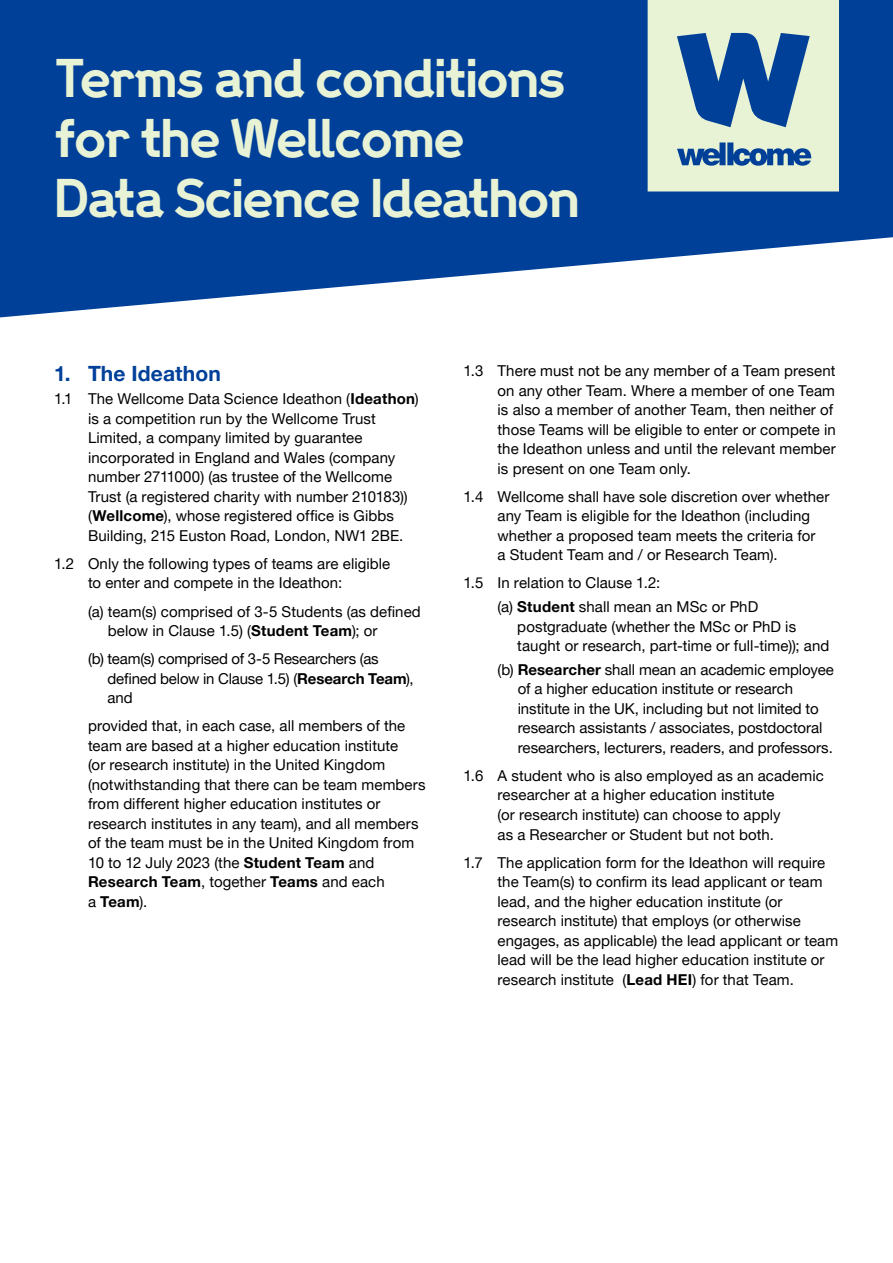
<style>
.page{position:relative;width:893px;height:1263px;background:#fff}
.page>*{position:absolute;margin:0;border:0;box-sizing:border-box;transform-origin:0 0}
.Page_heading_H1{font:700 48px/60px "Wellcome";letter-spacing:-.04em;color:#e8f2d5}
.Sub_head_H2{font:700 21px "Helvetica Neue LT Pro";letter-spacing:.005em;color:#004099}
.Body_Copy_Indent_P{font:15px/19.5px "Helvetica Neue LT Pro";letter-spacing:.005em;color:#000}
.Body_Copy_Indent_P-2{font:15px/19.5px "Helvetica Neue LT Pro";letter-spacing:-.015em;color:#000}
.s1{font-weight:700}
</style>
<div class="page">
<svg style="left:0;top:0;width:893px;height:317px;background:#245ba7"></svg>
<svg style="left:648px;top:0;width:191px;height:191px;background:#a9c2c4"></svg>
<h1 class="Page_heading_H1" style="left:54px;top:48px;width:528px">Terms and conditions for the Wellcome<br>Data Science Ideathon</h1>
<h2 class="Sub_head_H2" style="left:54px;top:360px;width:168px">1. The Ideathon</h2>
<p class="Body_Copy_Indent_P" style="left:88px;top:389px;width:332px;text-indent:-34px">1.1 The Wellcome Data Science Ideathon (<span class="s1">Ideathon</span>) is a competition run by the Wellcome Trust Limited, a company limited by guarantee incorporated in England and Wales (company number 2711000) (as trustee of the Wellcome Trust (a registered charity with number 210183)) (<span class="s1">Wellcome</span>), whose registered office is Gibbs Building, 215 Euston Road, London, NW1 2BE.</p>
<p class="Body_Copy_Indent_P" style="left:88px;top:553px;width:304px;text-indent:-34px">1.2 Only the following types of teams are eligible to enter and compete in the Ideathon:</p>
<p class="Body_Copy_Indent_P" style="left:108px;top:601px;width:315px;text-indent:-20px">(a) team(s) comprised of 3-5 Students (as defined below in Clause 1.5) (<span class="s1">Student Team</span>); or</p>
<p class="Body_Copy_Indent_P-2" style="left:108px;top:648px;width:308px;text-indent:-20px">(b) team(s) comprised of 3-5 Researchers (as defined below in Clause 1.5) (<span class="s1">Research Team</span>), and</p>
<p class="Body_Copy_Indent_P" style="left:88px;top:715px;width:339px">provided that, in each case, all members of the team are based at a higher education institute<br>(or research institute) in the United Kingdom (notwithstanding that there can be team members from different higher education institutes or research institutes in any team), and all members of the team must be in the United Kingdom from 10 to 12 July 2023 (the <span class="s1">Student Team</span> and <span class="s1">Research Team</span>, together <span class="s1">Teams</span> and each<br>a <span class="s1">Team</span>).</p>
<p class="Body_Copy_Indent_P" style="left:497px;top:361px;width:340px;text-indent:-34px">1.3 There must not be any member of a Team present on any other Team. Where a member of one Team is also a member of another Team, then neither of those Teams will be eligible to enter or compete in the Ideathon unless and until the relevant member is present on one Team only.</p>
<p class="Body_Copy_Indent_P" style="left:497px;top:486px;width:333px;text-indent:-34px">1.4 Wellcome shall have sole discretion over whether any Team is eligible for the Ideathon (including whether a proposed team meets the criteria for<br>a Student Team and / or Research Team).</p>
<p class="Body_Copy_Indent_P" style="left:463px;top:573px;width:198px">1.5 In relation to Clause 1.2:</p>
<p class="Body_Copy_Indent_P" style="left:517px;top:597px;width:314px;text-indent:-20px">(a) <span class="s1">Student</span> shall mean an MSc or PhD postgraduate (whether the MSc or PhD is taught or research, part-time or full-time)); and</p>
<p class="Body_Copy_Indent_P" style="left:518px;top:659px;width:318px;text-indent:-20px">(b) <span class="s1">Researcher</span> shall mean an academic employee of a higher education institute or research institute in the UK, including but not limited to research assistants / associates, postdoctoral researchers, lecturers, readers, and professors.</p>
<p class="Body_Copy_Indent_P" style="left:497px;top:765px;width:328px;text-indent:-34px">1.6 A student who is also employed as an academic researcher at a higher education institute<br>(or research institute) can choose to apply<br>as a Researcher or Student but not both.</p>
<p class="Body_Copy_Indent_P" style="left:497px;top:852px;width:342px;text-indent:-34px">1.7 The application form for the Ideathon will require the Team(s) to confirm its lead applicant or team lead, and the higher education institute (or research institute) that employs (or otherwise engages, as applicable) the lead applicant or team lead will be the lead higher education institute or research institute (<span class="s1">Lead HEI</span>) for that Team.</p>
</div>
